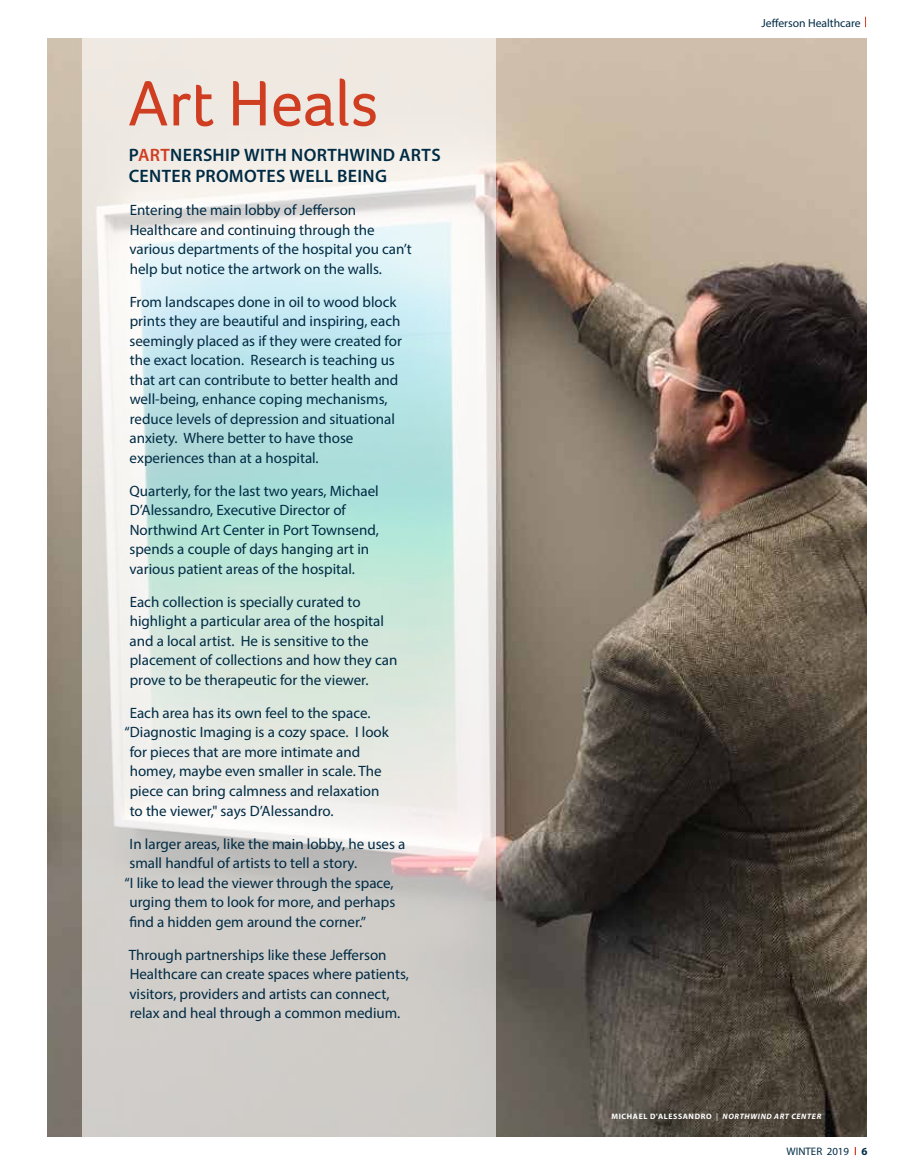
<style>
.page{position:relative;width:905px;height:1175px;background:#fff}
.page>*{position:absolute;margin:0;border:0;box-sizing:border-box;transform-origin:0 0}
.t1{font:66px "Foco";letter-spacing:-.005em;color:#d03e22}
.t2{font:600 18px/21px "Myriad Pro";letter-spacing:.015em;color:#002b44}
.t3{font:15px/19.5px "Myriad Pro";color:#002b44}
.t4{font:11.7px "Myriad Pro";color:#002b44}
.t5{font:10.95px "Myriad Pro";color:#002b44}
.t6{font:700 7.8px "Myriad Pro";letter-spacing:.08em;color:#fff}
.s1{color:#d03e22}
.s2{font-weight:400}
.s3{font-style:italic}
.s4{font-weight:700}
</style>
<div class="page">
<img style="left:48px;top:38px;width:818px;height:1098px">
<svg style="left:83px;top:38px;width:413px;height:1099px;background:#d7e1dd"></svg>
<h1 class="t1" style="left:128px;top:59px;width:252px">Art Heals</h1>
<p class="t2" style="left:129px;top:144px;width:313px">P<span class="s1">ART</span>NERSHIP WITH NORTHWIND ARTS<br>CENTER PROMOTES WELL BEING</p>
<p class="t3" style="left:129px;top:200px;width:284px">Entering the main lobby of Jefferson Healthcare and continuing through the various departments of the hospital you can’t help but notice the artwork on the walls.</p>
<p class="t3" style="left:129px;top:292px;width:274px">From landscapes done in oil to wood block prints they are beautiful and inspiring, each seemingly placed as if they were created for the exact location. Research is teaching us that art can contribute to better health and well-being, enhance coping mechanisms, reduce levels of depression and situational anxiety. Where better to have those experiences than at a hospital.</p>
<p class="t3" style="left:129px;top:481px;width:251px">Quarterly, for the last two years, Michael D’Alessandro, Executive Director of Northwind Art Center in Port Townsend, spends a couple of days hanging art in various patient areas of the hospital.</p>
<p class="t3" style="left:129px;top:592px;width:269px">Each collection is specially curated to highlight a particular area of the hospital and a local artist. He is sensitive to the placement of collections and how they can prove to be therapeutic for the viewer.</p>
<p class="t3" style="left:130px;top:703px;width:242px">Each area has its own feel to the space.</p>
<p class="t3" style="left:125px;top:722px;width:266px">“Diagnostic Imaging is a cozy space. I look</p>
<p class="t3" style="left:130px;top:742px;width:232px">for pieces that are more intimate and</p>
<p class="t3" style="left:130px;top:761px;width:253px">homey, maybe even smaller in scale. The</p>
<p class="t3" style="left:130px;top:781px;width:251px">piece can bring calmness and relaxation</p>
<p class="t3" style="left:130px;top:800px;width:205px">to the viewer," says D’Alessandro.</p>
<p class="t3" style="left:130px;top:833px;width:277px">In larger areas, like the main lobby, he uses a</p>
<p class="t3" style="left:129px;top:853px;width:229px">small handful of artists to tell a story.</p>
<p class="t3" style="left:125px;top:872px;width:270px">“I like to lead the viewer through the space,</p>
<p class="t3" style="left:130px;top:892px;width:267px">urging them to look for more, and perhaps</p>
<p class="t3" style="left:129px;top:911px;width:238px">find a hidden gem around the corner.”</p>
<p class="t3" style="left:129px;top:944px;width:282px">Through partnerships like these Jefferson Healthcare can create spaces where patients, visitors, providers and artists can connect, relax and heal through a common medium.</p>
<p class="t4" style="left:761px;top:16px;width:101px">Jefferson Healthcare</p>
<p class="t6" style="left:611px;top:1111px;width:211px">MICHAEL D'ALESSANDRO <span class="s2">|</span> <span class="s3">NORTHWIND ART CENTER</span></p>
<p class="t5" style="left:786px;top:1144px;width:83px">WINTER 2019 <span class="s4">6</span></p>
</div>
